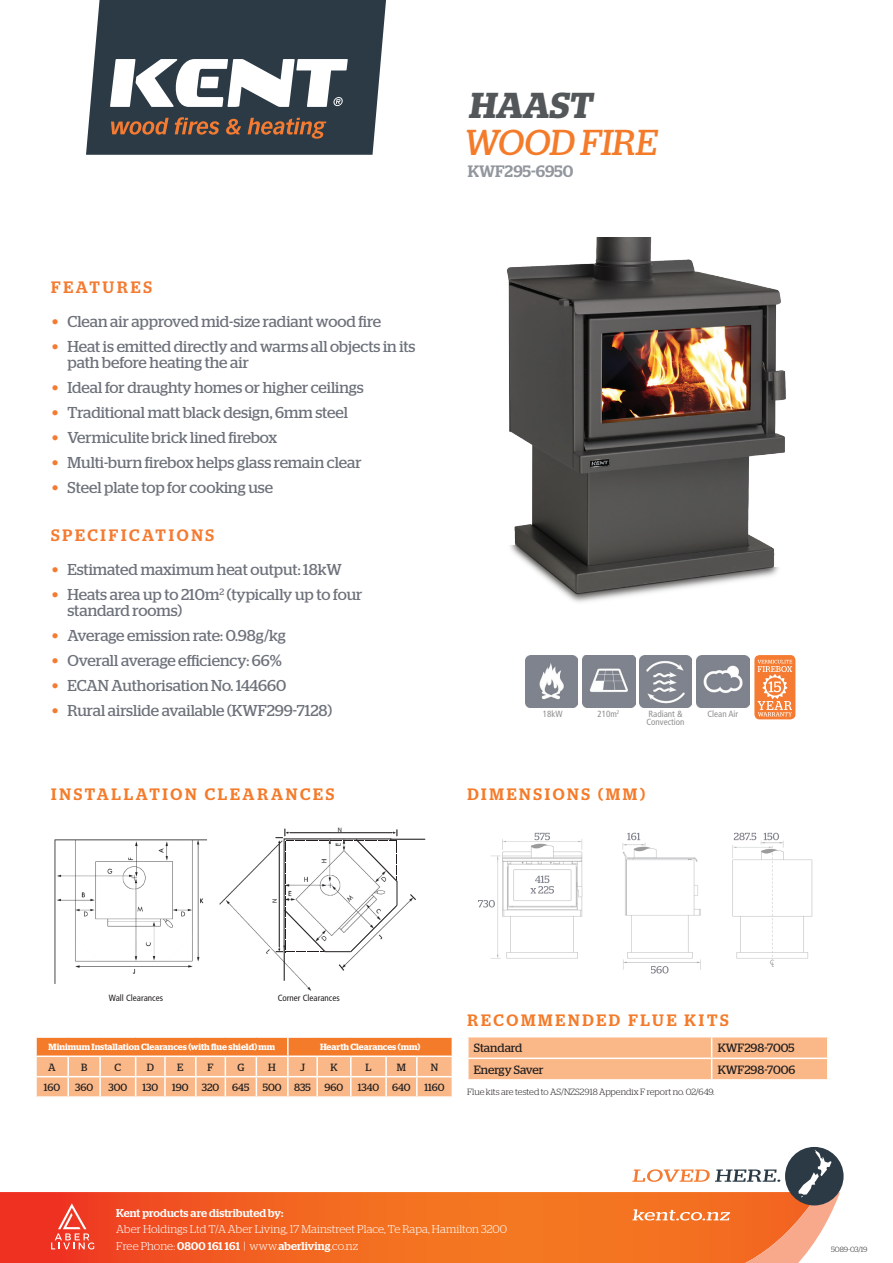
<style>
.page{position:relative;width:893px;height:1263px;background:#fff}
.page>*{position:absolute;margin:0;border:0;box-sizing:border-box;transform-origin:0 0}
.t1{font:36px "Stag";color:#f47b2a}
.t2{font:600 36px "Stag";color:#545759}
.t3{font:500 16.5px "Stag";letter-spacing:.17em;color:#f47b2a}
.t4{font:500 16.5px "Stag";letter-spacing:.17em;color:#f47b31}
.t5{font:500 16.5px "Stag";color:#92969d}
.t6{font:15.75px/16.5px "Stag";color:#6d717a}
.t7{font:12px "Stag";color:#231f20}
.t8{font:300 11.25px/16.5px "Stag";letter-spacing:.005em;color:#fff}
.t9{font:500 11.25px "Stag";letter-spacing:.01em;color:#fff}
.t10{font:10.5px "Stag";color:#231f20}
.t11{font:600 9px "Stag";color:#fff}
.t12{font:300 9px "Stag";color:#231f20}
.t13{font:condensed 9px "Frutiger LT Std";color:#90908f}
.t14{font:condensed 9px "Frutiger LT Std";color:#231f20}
.t15{font:300 7.5px "Stag";letter-spacing:-.01em;color:#231f20}
.t16{font:6.45px "Myriad Pro";color:#231f20}
.s1{font-family:"DINOT";font-weight:500;color:#f47b31}
.s2{font-weight:500}
</style>
<div class="page">
<svg style="left:86px;top:0;width:300px;height:155px;background:#394751"></svg>
<svg style="left:110px;top:59px;width:238px;height:48px"></svg>
<svg style="left:111px;top:118px;width:58px;height:17px"></svg>
<svg style="left:175px;top:117px;width:44px;height:18px"></svg>
<svg style="left:226px;top:119px;width:15px;height:16px"></svg>
<svg style="left:248px;top:118px;width:78px;height:21px;background:#72503d"></svg>
<svg style="left:36px;top:1037px;width:417px;height:60px;background:#f8ac76"></svg>
<hr style="left:35px;top:1055px;width:33px;height:2px;background:#fff">
<hr style="left:68px;top:1055px;width:32px;height:2px;background:#fff">
<hr style="left:100px;top:1055px;width:36px;height:2px;background:#fff">
<hr style="left:136px;top:1055px;width:29px;height:2px;background:#fff">
<hr style="left:165px;top:1055px;width:31px;height:2px;background:#fff">
<hr style="left:196px;top:1055px;width:29px;height:2px;background:#fff">
<hr style="left:225px;top:1055px;width:31px;height:2px;background:#fff">
<hr style="left:256px;top:1055px;width:32px;height:2px;background:#fff">
<hr style="left:288px;top:1055px;width:29px;height:2px;background:#fff">
<hr style="left:317px;top:1055px;width:34px;height:2px;background:#fff">
<hr style="left:351px;top:1055px;width:35px;height:2px;background:#fff">
<hr style="left:386px;top:1055px;width:31px;height:2px;background:#fff">
<hr style="left:417px;top:1055px;width:36px;height:2px;background:#fff">
<img style="left:54px;top:839px;width:153px;height:145px">
<img style="left:219px;top:828px;width:207px;height:162px">
<hr style="left:284px;top:945px;width:1px;height:36px;background:#231f20">
<hr style="left:390px;top:839px;width:35px;height:1px;background:#231f20">
<svg style="left:338px;top:964px;width:7px;height:7px"></svg>
<svg style="left:410px;top:894px;width:6px;height:6px"></svg>
<svg style="left:276px;top:829px;width:122px;height:123px"></svg>
<svg style="left:468px;top:1037px;width:360px;height:42px;background:#fabc8f"></svg>
<img style="left:506px;top:238px;width:280px;height:365px">
<img style="left:697px;top:655px;width:52px;height:53px">
<img style="left:582px;top:655px;width:53px;height:53px">
<img style="left:525px;top:655px;width:53px;height:53px">
<img style="left:639px;top:655px;width:53px;height:53px">
<div style="left:754px;top:655px;width:41px;height:64px;background:#f47b31;border-radius:5px"></div>
<svg style="left:757px;top:660px;width:35px;height:56px"></svg>
<img style="left:479px;top:832px;width:334px;height:142px">
<svg style="left:535px;top:833px;width:15px;height:7px"></svg>
<svg style="left:530px;top:876px;width:24px;height:17px"></svg>
<svg style="left:478px;top:900px;width:17px;height:7px"></svg>
<svg style="left:627px;top:833px;width:13px;height:7px"></svg>
<svg style="left:651px;top:966px;width:18px;height:7px"></svg>
<svg style="left:764px;top:833px;width:15px;height:7px"></svg>
<svg style="left:734px;top:833px;width:22px;height:7px"></svg>
<svg style="left:0;top:1192px;width:632px;height:71px;background:#f26121"></svg>
<svg style="left:785px;top:1147px;width:59px;height:58px"></svg>
<svg style="left:51px;top:1203px;width:43px;height:46px;background:#f15949"></svg>
<svg style="left:632px;top:1149px;width:208px;height:114px"></svg>
<h1 class="t2" style="left:468px;top:84px;width:130px">HAAST</h1>
<h1 class="t1" style="left:463px;top:122px;width:200px">WOOD FIRE</h1>
<p class="t5" style="left:468px;top:162px;width:107px">KWF295-6950</p>
<p class="t4" style="left:51px;top:278px;width:102px">FEATURES</p>
<p class="t6" style="left:51px;top:313px;width:332px"><span class="s1">•</span> Clean air approved mid-size radiant wood fire</p>
<p class="t6" style="left:68px;top:338px;width:349px;text-indent:-17px"><span class="s1">•</span> Heat is emitted directly and warms all objects in its path before heating the air</p>
<p class="t6" style="left:51px;top:379px;width:314px"><span class="s1">•</span> Ideal for draughty homes or higher ceilings</p>
<p class="t6" style="left:51px;top:404px;width:299px"><span class="s1">•</span> Traditional matt black design, 6mm steel</p>
<p class="t6" style="left:51px;top:429px;width:228px"><span class="s1">•</span> Vermiculite brick lined firebox</p>
<p class="t6" style="left:51px;top:454px;width:312px"><span class="s1">•</span> Multi-burn firebox helps glass remain clear</p>
<p class="t6" style="left:51px;top:479px;width:224px"><span class="s1">•</span> Steel plate top for cooking use</p>
<p class="t4" style="left:51px;top:526px;width:165px">SPECIFICATIONS</p>
<p class="t6" style="left:51px;top:561px;width:292px"><span class="s1">•</span> Estimated maximum heat output: 18kW</p>
<p class="t6" style="left:68px;top:586px;width:296px;text-indent:-16px"><span class="s1">•</span> Heats area up to 210m<sup>2</sup> (typically up to four standard rooms)</p>
<p class="t6" style="left:51px;top:627px;width:236px"><span class="s1">•</span> Average emission rate: 0.98g/kg</p>
<p class="t6" style="left:51px;top:652px;width:232px"><span class="s1">•</span> Overall average efficiency: 66%</p>
<p class="t6" style="left:51px;top:677px;width:237px"><span class="s1">•</span> ECAN Authorisation No. 144660</p>
<p class="t6" style="left:51px;top:702px;width:283px"><span class="s1">•</span> Rural airslide available (KWF299-7128)</p>
<p class="t13" style="left:543px;top:708px;width:21px">18kW</p>
<p class="t13" style="left:597px;top:708px;width:23px">210m<sup>2</sup></p>
<p class="t13" style="left:648px;top:708px;width:35px">Radiant &amp;</p>
<p class="t13" style="left:707px;top:708px;width:32px">Clean Air</p>
<p class="t13" style="left:646px;top:717px;width:40px">Convection</p>
<p class="t3" style="left:51px;top:784px;width:285px">INSTALLATION CLEARANCES</p>
<p class="t3" style="left:467px;top:784px;width:179px">DIMENSIONS (MM)</p>
<p class="t16" style="left:271px;top:903px;width:6px;rotate:-90deg">N</p>
<p class="t16" style="left:338px;top:825px;width:6px">N</p>
<p class="t14" style="left:109px;top:993px;width:56px">Wall Clearances</p>
<p class="t14" style="left:278px;top:993px;width:63px">Corner Clearances</p>
<p class="t11" style="left:49px;top:1042px;width:228px">Minimum Installation Clearances (with flue shield) mm</p>
<p class="t11" style="left:320px;top:1042px;width:102px">Hearth Clearances (mm)</p>
<p class="t10" style="left:48px;top:1061px;width:9px">A</p>
<p class="t10" style="left:81px;top:1061px;width:8px">B</p>
<p class="t10" style="left:115px;top:1061px;width:8px">C</p>
<p class="t10" style="left:147px;top:1061px;width:9px">D</p>
<p class="t10" style="left:177px;top:1061px;width:8px">E</p>
<p class="t10" style="left:208px;top:1061px;width:7px">F</p>
<p class="t10" style="left:237px;top:1061px;width:9px">G</p>
<p class="t10" style="left:268px;top:1061px;width:9px">H</p>
<p class="t10" style="left:300px;top:1061px;width:6px">J</p>
<p class="t10" style="left:330px;top:1061px;width:9px">K</p>
<p class="t10" style="left:365px;top:1061px;width:7px">L</p>
<p class="t10" style="left:397px;top:1061px;width:11px">M</p>
<p class="t10" style="left:431px;top:1061px;width:9px">N</p>
<p class="t10" style="left:44px;top:1081px;width:18px">160</p>
<p class="t10" style="left:75px;top:1081px;width:20px">360</p>
<p class="t10" style="left:108px;top:1081px;width:20px">300</p>
<p class="t10" style="left:142px;top:1081px;width:17px">130</p>
<p class="t10" style="left:172px;top:1081px;width:18px">190</p>
<p class="t10" style="left:202px;top:1081px;width:49px">320 645</p>
<p class="t10" style="left:263px;top:1081px;width:50px">500 835</p>
<p class="t10" style="left:325px;top:1081px;width:20px">960</p>
<p class="t10" style="left:358px;top:1081px;width:54px">1340 640</p>
<p class="t10" style="left:425px;top:1081px;width:22px">1160</p>
<p class="t3" style="left:467px;top:1010px;width:263px">RECOMMENDED FLUE KITS</p>
<p class="t7" style="left:474px;top:1041px;width:50px">Standard</p>
<p class="t7" style="left:718px;top:1041px;width:78px">KWF298-7005</p>
<p class="t7" style="left:474px;top:1063px;width:71px">Energy Saver</p>
<p class="t7" style="left:718px;top:1063px;width:79px">KWF298-7006</p>
<p class="t12" style="left:467px;top:1087px;width:249px">Flue kits are tested to AS/NZS2918 Appendix F report no. 02/649.</p>
<p class="t9" style="left:116px;top:1206px;width:169px">Kent products are distributed by:</p>
<p class="t8" style="left:116px;top:1221px;width:392px">Aber Holdings Ltd T/A Aber Living, 17 Mainstreet Place, Te Rapa, Hamilton 3200<br>Free Phone: <span class="s2">0800 161 161</span> | www.<span class="s2">aberliving</span>.co.nz</p>
<p class="t15" style="left:831px;top:1245px;width:38px">5089-03/19</p>
</div>
